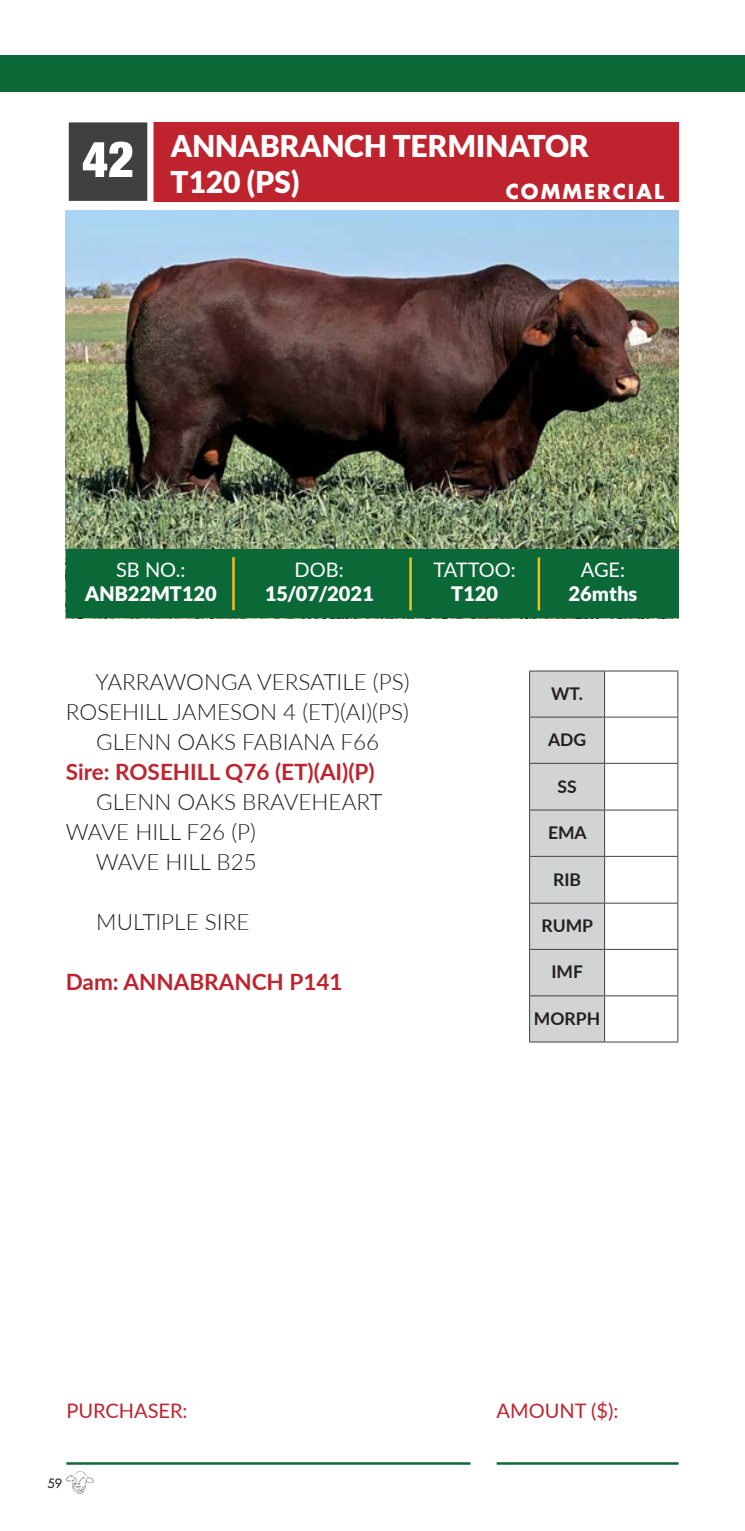
<style>
.page{position:relative;width:745px;height:1531px;background:#fff}
.page>*{position:absolute;margin:0;border:0;box-sizing:border-box;transform-origin:0 0}
.t1{font:900 condensed 50px "Helvetica Neue";color:#fff}
.t2{font:900 30px/36px "Lato";color:#fff}
.t3{font:300 22.5px "Lato";color:#231f20}
.t4{font:700 22.5px "Lato";color:#bf232d}
.t5{font:900 20px/24px "Lato";color:#fff;text-align:center}
.t6{font:20px "Lato";color:#bf232d}
.t7{font:20px/24px "Lato";color:#fff;text-align:center}
.t8{font:700 20px "Futura";letter-spacing:.1em;color:#fff}
.t9{font:700 17.5px "Lato";color:#231f20}
.t10{font:12.5px "Futura";color:#231f20}
.s1{font-weight:400}
.s2{font-weight:900}
</style>
<div class="page">
<svg style="left:66px;top:1471px;width:27px;height:23px"></svg>
<div style="left:530px;top:671px;width:73px;height:370px;background:#d1d3d4"></div>
<hr style="left:529px;top:670px;width:75px;height:1px;background:#424242">
<hr style="left:529px;top:671px;width:1px;height:46px;background:#424242">
<hr style="left:604px;top:670px;width:73px;height:1px;background:#424242">
<hr style="left:603px;top:671px;width:1px;height:46px;background:#424242">
<hr style="left:677px;top:671px;width:1px;height:46px;background:#424242">
<hr style="left:529px;top:717px;width:75px;height:1px;background:#424242">
<hr style="left:529px;top:717px;width:1px;height:46px;background:#424242">
<hr style="left:604px;top:717px;width:73px;height:1px;background:#424242">
<hr style="left:603px;top:717px;width:1px;height:46px;background:#424242">
<hr style="left:677px;top:717px;width:1px;height:46px;background:#424242">
<hr style="left:529px;top:763px;width:75px;height:1px;background:#424242">
<hr style="left:529px;top:764px;width:1px;height:46px;background:#424242">
<hr style="left:604px;top:763px;width:73px;height:1px;background:#424242">
<hr style="left:603px;top:764px;width:1px;height:46px;background:#424242">
<hr style="left:677px;top:764px;width:1px;height:46px;background:#424242">
<hr style="left:529px;top:809px;width:75px;height:1px;background:#424242">
<hr style="left:529px;top:810px;width:1px;height:46px;background:#424242">
<hr style="left:604px;top:809px;width:73px;height:1px;background:#424242">
<hr style="left:603px;top:810px;width:1px;height:46px;background:#424242">
<hr style="left:677px;top:810px;width:1px;height:46px;background:#424242">
<hr style="left:529px;top:856px;width:75px;height:1px;background:#424242">
<hr style="left:529px;top:857px;width:1px;height:46px;background:#424242">
<hr style="left:604px;top:856px;width:73px;height:1px;background:#424242">
<hr style="left:603px;top:857px;width:1px;height:46px;background:#424242">
<hr style="left:677px;top:857px;width:1px;height:46px;background:#424242">
<hr style="left:529px;top:903px;width:75px;height:1px;background:#424242">
<hr style="left:529px;top:903px;width:1px;height:46px;background:#424242">
<hr style="left:604px;top:903px;width:73px;height:1px;background:#424242">
<hr style="left:603px;top:903px;width:1px;height:46px;background:#424242">
<hr style="left:677px;top:903px;width:1px;height:46px;background:#424242">
<hr style="left:529px;top:949px;width:75px;height:1px;background:#424242">
<hr style="left:529px;top:950px;width:1px;height:45px;background:#424242">
<hr style="left:604px;top:949px;width:73px;height:1px;background:#424242">
<hr style="left:603px;top:950px;width:1px;height:45px;background:#424242">
<hr style="left:677px;top:950px;width:1px;height:45px;background:#424242">
<hr style="left:529px;top:995px;width:75px;height:1px;background:#424242">
<hr style="left:529px;top:996px;width:1px;height:46px;background:#424242">
<hr style="left:604px;top:995px;width:73px;height:1px;background:#424242">
<hr style="left:603px;top:996px;width:1px;height:46px;background:#424242">
<hr style="left:677px;top:996px;width:1px;height:46px;background:#424242">
<hr style="left:529px;top:1041px;width:75px;height:1px;background:#424242">
<hr style="left:604px;top:1041px;width:73px;height:1px;background:#424242">
<img style="left:66px;top:211px;width:611px;height:339px">
<div style="left:66px;top:122px;width:612px;height:79px;background:#bf232d"></div>
<div style="left:66px;top:550px;width:612px;height:68px;background:#0b6938"></div>
<div style="left:63px;top:116px;width:90px;height:91px;background:#404041;border:6px solid #fff"></div>
<hr style="left:232px;top:557px;width:2px;height:53px;background:#f5bf16">
<hr style="left:409px;top:557px;width:2px;height:53px;background:#f5bf16">
<hr style="left:537px;top:557px;width:2px;height:53px;background:#f5bf16">
<hr style="left:66px;top:1462px;width:404px;height:2px;background:#0d6a37">
<hr style="left:496px;top:1462px;width:182px;height:2px;background:#0d6a37">
<div style="left:0;top:56px;width:744px;height:36px;background:#0b6938"></div>
<p class="t1" style="left:82px;top:118px;width:53px">42</p>
<p class="t2" style="left:170px;top:127px;width:420px">ANNABRANCH TERMINATOR<br>T120 (PS)</p>
<p class="t8" style="left:505px;top:178px;width:160px">COMMERCIAL</p>
<p class="t7" style="left:116px;top:557px;width:71px">SB NO.:</p>
<p class="t5" style="left:85px;top:581px;width:133px">ANB22MT120</p>
<p class="t5" style="left:264px;top:557px;width:110px"><span class="s1">DOB:<br></span>15/07/2021</p>
<p class="t5" style="left:568px;top:557px;width:70px"><span class="s1">AGE:<br></span>26mths</p>
<p class="t7" style="left:433px;top:557px;width:84px">TATTOO:<br><span class="s2">T120</span></p>
<p class="t3" style="left:95px;top:666px;width:315px">YARRAWONGA VERSATILE (PS)</p>
<p class="t3" style="left:66px;top:696px;width:344px">ROSEHILL JAMESON 4 (ET)(AI)(PS)</p>
<p class="t3" style="left:96px;top:726px;width:284px">GLENN OAKS FABIANA F66</p>
<p class="t4" style="left:66px;top:755px;width:310px">Sire: ROSEHILL Q76 (ET)(AI)(P)</p>
<p class="t3" style="left:96px;top:786px;width:287px">GLENN OAKS BRAVEHEART</p>
<p class="t3" style="left:66px;top:816px;width:192px">WAVE HILL F26 (P)</p>
<p class="t3" style="left:96px;top:846px;width:162px">WAVE HILL B25</p>
<p class="t3" style="left:96px;top:906px;width:154px">MULTIPLE SIRE</p>
<p class="t4" style="left:66px;top:965px;width:278px">Dam: ANNABRANCH P141</p>
<p class="t9" style="left:550px;top:681px;width:33px">WT.</p>
<p class="t9" style="left:547px;top:727px;width:40px">ADG</p>
<p class="t9" style="left:557px;top:773px;width:21px">SS</p>
<p class="t9" style="left:547px;top:820px;width:40px">EMA</p>
<p class="t9" style="left:552px;top:866px;width:29px">RIB</p>
<p class="t9" style="left:541px;top:913px;width:53px">RUMP</p>
<p class="t9" style="left:551px;top:959px;width:33px">IMF</p>
<p class="t9" style="left:533px;top:1005px;width:68px">MORPH</p>
<p class="t6" style="left:66px;top:1396px;width:123px">PURCHASER:</p>
<p class="t6" style="left:496px;top:1396px;width:123px">AMOUNT ($):</p>
<p class="t10" style="left:47px;top:1475px;width:16px">59</p>
</div>
